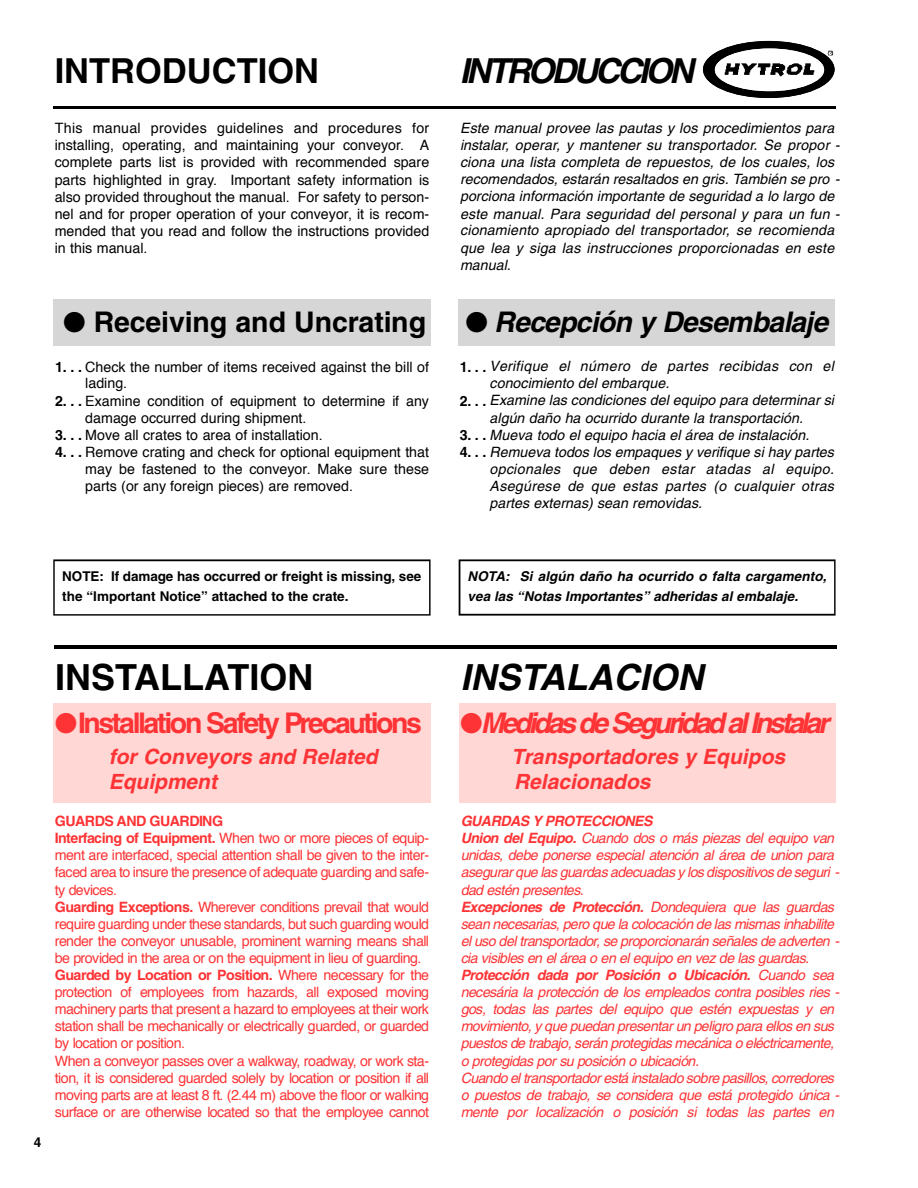
<style>
.page{position:relative;width:918px;height:1188px;background:#fff}
.page>*{position:absolute;margin:0;border:0;box-sizing:border-box;transform-origin:0 0}
.t1{font:700 36px "Helvetica";color:#000}
.t2{font:italic 700 36px "Helvetica";color:#000}
.t3{font:700 34.5px "Helvetica";color:#000}
.t4{font:italic 700 34.5px "Helvetica";color:#000}
.t5{font:700 28.5px "Helvetica";letter-spacing:-.085em;color:#fe3335}
.t6{font:italic 700 28.5px "Helvetica";letter-spacing:-.115em;color:#fe3335}
.t7{font:700 28.5px "Helvetica";color:#000}
.t8{font:italic 700 28.5px "Helvetica";letter-spacing:-.025em;color:#000}
.t9{font:italic 700 21px/25.2px "Helvetica";color:#fe3335}
.t10{font:italic 14.25px/17.1px "Helvetica";letter-spacing:-.045em;color:#fe3335}
.t11{font:14.25px/17.1px "Helvetica";letter-spacing:-.045em;color:#fe3335}
.t12{font:italic 14.25px/17.1px "Helvetica";letter-spacing:.005em;color:#000}
.t13{font:14.25px/17.1px "Helvetica";color:#000;text-align:justify}
.t14{font:italic 700 13.5px/19.5px "Helvetica";color:#000}
.t15{font:700 13.5px/19.5px "Helvetica";letter-spacing:-.005em;color:#000}
.s1{font-weight:700;font-style:normal}
.s2{font-weight:700}
</style>
<div class="page">
<hr style="left:53px;top:106px;width:783px;height:3px;background:#000">
<svg style="left:703px;top:41px;width:132px;height:57px"></svg>
<svg style="left:53px;top:559px;width:378px;height:57px"></svg>
<hr style="left:54px;top:645px;width:783px;height:4px;background:#000">
<div style="left:53px;top:703px;width:378px;height:100px;background:#ffd7d5"></div>
<svg style="left:459px;top:559px;width:377px;height:57px"></svg>
<div style="left:459px;top:703px;width:377px;height:100px;background:#ffd7d5"></div>
<div style="left:53px;top:299px;width:378px;height:47px;background:#d5d6d5"></div>
<div style="left:458px;top:299px;width:377px;height:47px;background:#d5d6d5"></div>
<h2 class="t3" style="left:55px;top:51px;width:266px">INTRODUCTION</h2>
<p class="t13" style="left:55px;top:121px;width:376px">This manual provides guidelines and procedures for installing, operating, and maintaining your conveyor. A complete parts list is provided with recommended spare parts highlighted in gray. Important safety information is also provided throughout the manual. For safety to person&shy;nel and for proper operation of your conveyor, it is recom&shy;mended that you read and follow the instructions provided in this manual.</p>
<h2 class="t4" style="left:460px;top:51px;width:236px">IN T R O D U C C IO N</h2>
<p class="t12" style="left:460px;top:119px;width:381px">Este manual provee las pautas y los procedimientos para instalar, operar, y mantener su transportador. Se propor - ciona una lista completa de repuestos, de los cuales, los recomendados, estarán resaltados en gris. También se pro - porciona información importante de seguridad a lo largo de este manual. Para seguridad del personal y para un fun - cionamiento apropiado del transportador, se recomienda que lea y siga las instrucciones proporcionadas en este manual.</p>
<h3 class="t7" style="left:63px;top:306px;width:365px">● Receiving and Uncrating</h3>
<h3 class="t8" style="left:465px;top:306px;width:364px">● Recepción y Desembalaje</h3>
<p class="t12" style="left:490px;top:358px;width:346px;text-indent:-30px"><span class="s1">1. . .</span> Verifique el número de partes recibidas con el conocimiento del embarque.</p>
<p class="t12" style="left:460px;top:392px;width:376px;text-align:center"><span class="s1">2. . .</span> Examine las condiciones del equipo para determinar si algún daño ha ocurrido durante la transportación.</p>
<p class="t12" style="left:460px;top:426px;width:351px"><span class="s1">3. . .</span> Mueva todo el equipo hacia el área de instalación.</p>
<p class="t12" style="left:490px;top:443px;width:346px;text-align:justify;text-indent:-30px"><span class="s1">4. . .</span> Remueva todos los empaques y verifique si hay partes opcionales que deben estar atadas al equipo.<br>Asegúrese de que estas partes (o cualquier otras partes externas) sean removidas.</p>
<p class="t13" style="left:85px;top:359px;width:345px;text-indent:-30px"><span class="s2">1. . .</span> Check the number of items received against the bill of lading.</p>
<p class="t13" style="left:85px;top:393px;width:345px;text-indent:-30px"><span class="s2">2. . .</span> Examine condition of equipment to determine if any damage occurred during shipment.</p>
<p class="t13" style="left:55px;top:428px;width:269px"><span class="s2">3. . .</span> Move all crates to area of installation.</p>
<p class="t13" style="left:85px;top:444px;width:345px;text-indent:-30px"><span class="s2">4. . .</span> Remove crating and check for optional equipment that may be fastened to the conveyor. Make sure these parts (or any foreign pieces) are removed.</p>
<p class="t15" style="left:62px;top:567px;width:361px">NOTE: If damage has occurred or freight is missing, see the “Important Notice” attached to the crate.</p>
<p class="t15" style="left:34px;top:1132px;width:9px">4</p>
<h1 class="t1" style="left:55px;top:657px;width:260px">INSTALLATION</h1>
<h3 class="t5" style="left:55px;top:706px;width:369px">●Installation Safety Pre c a u tio n s</h3>
<h3 class="t9" style="left:109px;top:744px;width:270px">for Conveyors and Related<br>Equipment</h3>
<p class="t11" style="left:55px;top:814px;width:376px"><span class="s2">GUARDS AND GUARDING<br>Interfacing of Equipment.</span> When two or more pieces of equip&shy;ment are interfaced, special attention shall be given to the inter&shy;faced area to insure the presence of adequate guarding and safe&shy;ty devices.<br><span class="s2">Guarding Exceptions.</span> Wherever conditions prevail that would require guarding under these standards, but such guarding would render the conveyor unusable, prominent warning means shall be provided in the area or on the equipment in lieu of guarding.<br><span class="s2">Guarded by Location or Position.</span> Where necessary for the protection of employees from hazards, all exposed moving machinery parts that present a hazard to employees at their work station shall be mechanically or electrically guarded, or guarded by location or position.<br>When a conveyor passes over a walkway, roadway, or work sta&shy;tion, it is considered guarded solely by location or position if all moving parts are at least 8 ft. (2.44 m) above the floor or walking surface or are otherwise located so that the employee cannot</p>
<p class="t14" style="left:468px;top:567px;width:360px">NOTA: Si algún daño ha ocurrido o falta cargamento, vea las “Notas Importantes” adheridas al embalaje.</p>
<h1 class="t2" style="left:460px;top:657px;width:245px">INSTALACION</h1>
<h3 class="t6" style="left:460px;top:706px;width:371px">●Medidas de Seguridad al Instalar</h3>
<h3 class="t9" style="left:512px;top:744px;width:275px">Transportadores y Equipos<br>Relacionados</h3>
<p class="t10" style="left:461px;top:813px;width:380px"><span class="s2">GUARDAS Y PROTECCIONES<br>Union del Equipo.</span> Cuando dos o más piezas del equipo van unidas, debe ponerse especial atención al área de union para asegurar que las guardas adecuadas y los dispositivos de seguri - dad estén presentes.<br><span class="s2">Excepciones de Protección.</span> Dondequiera que las guardas sean necesarias, pero que la colocación de las mismas inhabilite el uso del transportador, se proporcionarán señales de adverten - cia visibles en el área o en el equipo en vez de las guardas.<br><span class="s2">Protección dada por Posición o Ubicación.</span> Cuando sea necesária la protección de los empleados contra posibles ries - gos, todas las partes del equipo que estén expuestas y en movimiento, y que puedan presentar un peligro para ellos en sus puestos de trabajo, serán protegidas mecánica o eléctricamente, o protegidas por su posición o ubicación.<br>Cuando el transportador está instalado sobre pasillos, corredores o puestos de trabajo, se considera que está protegido única - mente por localización o posición si todas las partes en</p>
</div>
